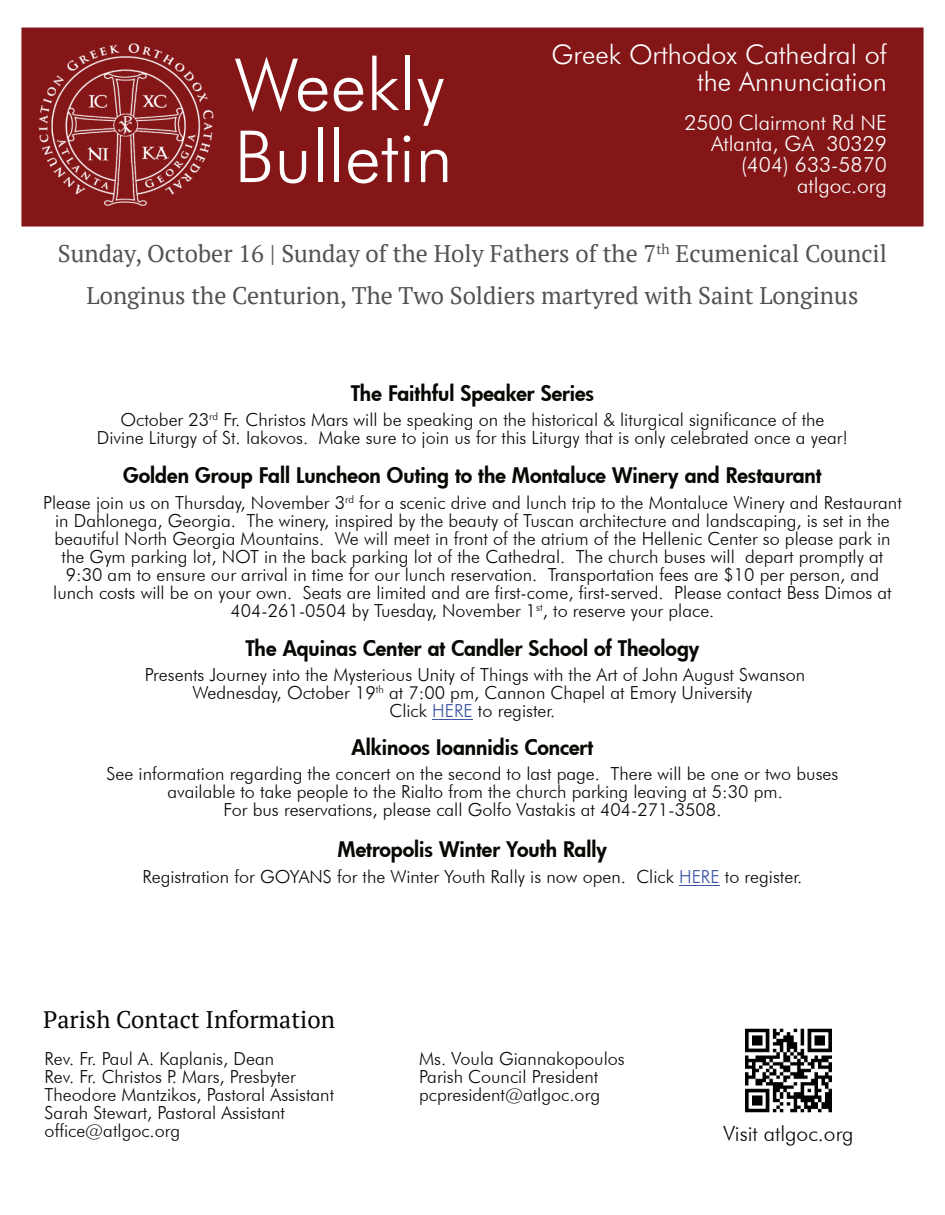
<style>
.page{position:relative;width:945px;height:1215px;background:#fff}
.page>*{position:absolute;margin:0;border:0;box-sizing:border-box;transform-origin:0 0}
.t1{font:300 72px/72px "Futura BT";color:#fff}
.t2{font:300 27px/27px "Futura BT";color:#fff;text-align:right}
.t3{font:24px/42px "PT Serif";color:rgb(8 7 4/.7);text-align:center}
.t4{font:24px "PT Serif";color:#080704}
.t5{font:800 21px "Futura";color:#080704}
.t6{font:300 21px/21px "Futura BT";color:#fff;text-align:right}
.t7{font:300 21px "Futura BT";color:#080704}
.t8{font:300 18px/18px "Futura BT";color:#080704;text-align:center}
.s1{color:#3a53a3}
</style>
<div class="page">
<div style="left:21px;top:28px;width:903px;height:198px;background:#841618"></div>
<img style="left:36px;top:44px;width:177px;height:183px">
<hr style="left:432px;top:719px;width:41px;height:1px;background:#3a53a3">
<hr style="left:679px;top:885px;width:41px;height:1px;background:#3a53a3">
<img style="left:745px;top:1028px;width:87px;height:85px">
<h1 class="t1" style="left:234px;top:55px;width:220px">Weekly<br>Bulletin</h1>
<h2 class="t2" style="left:551px;top:44px;width:337px">Greek Orthodox Cathedral of the Annunciation</h2>
<p class="t6" style="left:684px;top:114px;width:204px">2500 Clairmont Rd NE<br>Atlanta, GA 30329 (404) 633-5870 atlgoc.org</p>
<h3 class="t3" style="left:58px;top:232px;width:831px">Sunday, October 16 | Sunday of the Holy Fathers of the 7<sup>th</sup> Ecumenical Council<br>Longinus the Centurion, The Two Soldiers martyred with Saint Longinus</h3>
<p class="t5" style="left:351px;top:385px;width:245px">The Faithful Speaker Series</p>
<p class="t8" style="left:97px;top:413px;width:753px">October 23<sup>rd</sup> Fr. Christos Mars will be speaking on the historical &amp; liturgical significance of the<br>Divine Liturgy of St. Iakovos. Make sure to join us for this Liturgy that is only celebrated once a year!</p>
<p class="t5" style="left:123px;top:467px;width:700px">Golden Group Fall Luncheon Outing to the Montaluce Winery and Restaurant</p>
<p class="t8" style="left:43px;top:495px;width:860px">Please join us on Thursday, November 3<sup>rd</sup> for a scenic drive and lunch trip to the Montaluce Winery and Restaurant in Dahlonega, Georgia. The winery, inspired by the beauty of Tuscan architecture and landscaping, is set in the beautiful North Georgia Mountains. We will meet in front of the atrium of the Hellenic Center so please park in the Gym parking lot, NOT in the back parking lot of the Cathedral. The church buses will depart promptly at 9:30 am to ensure our arrival in time for our lunch reservation. Transportation fees are $10 per person, and lunch costs will be on your own. Seats are limited and are first-come, first-served. Please contact Bess Dimos at 404-261-0504 by Tuesday, November 1<sup>st</sup>, to reserve your place.</p>
<p class="t5" style="left:245px;top:640px;width:456px">The Aquinas Center at Candler School of Theology</p>
<p class="t8" style="left:145px;top:668px;width:662px">Presents Journey into the Mysterious Unity of Things with the Art of John August Swanson<br>Wednesday, October 19<sup>th</sup> at 7:00 pm, Cannon Chapel at Emory University<br>Click <span class="s1">HERE</span> to register.</p>
<p class="t5" style="left:352px;top:739px;width:243px">Alkinoos Ioannidis Concert</p>
<p class="t8" style="left:107px;top:767px;width:733px">See information regarding the concert on the second to last page. There will be one or two buses available to take people to the Rialto from the church parking leaving at 5:30 pm.<br>For bus reservations, please call Golfo Vastakis at 404-271-3508.</p>
<p class="t5" style="left:338px;top:841px;width:271px">Metropolis Winter Youth Rally</p>
<p class="t8" style="left:143px;top:869px;width:661px">Registration for GOYANS for the Winter Youth Rally is now open. Click <span class="s1">HERE</span> to register.</p>
<h3 class="t4" style="left:43px;top:1003px;width:293px">Parish Contact Information</h3>
<p class="t8" style="left:45px;top:1051px;width:291px;text-align:left">Rev. Fr. Paul A. Kaplanis, Dean<br>Rev. Fr. Christos P. Mars, Presbyter<br>Theodore Mantzikos, Pastoral Assistant<br>Sarah Stewart, Pastoral Assistant office@atlgoc.org</p>
<p class="t8" style="left:419px;top:1051px;width:207px;text-align:left">Ms. Voula Giannakopoulos<br>Parish Council President pcpresident@atlgoc.org</p>
<p class="t7" style="left:723px;top:1125px;width:132px">Visit atlgoc.org</p>
</div>
